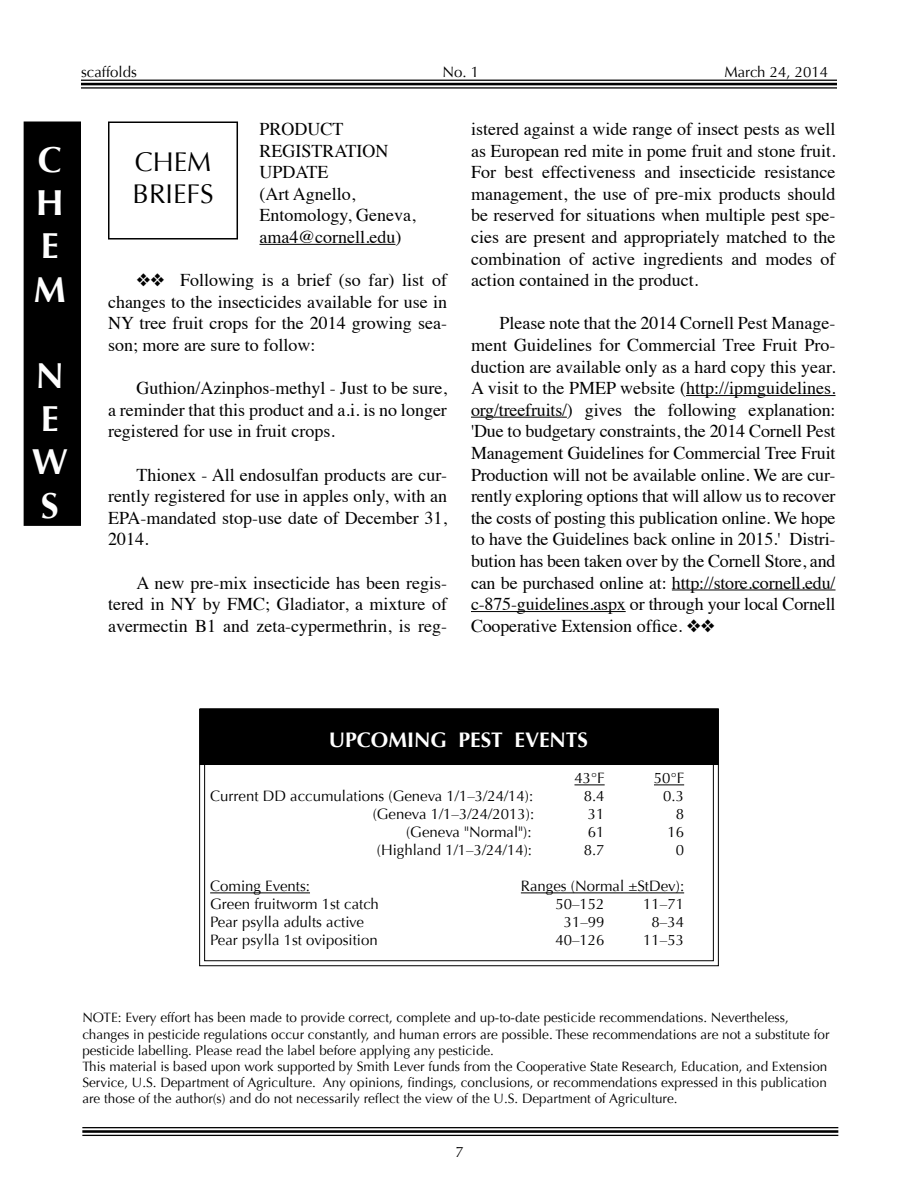
<style>
.page{position:relative;width:918px;height:1188px;background:#fff}
.page>*{position:absolute;margin:0;border:0;box-sizing:border-box;transform-origin:0 0}
.t1{font:700 36px/43.2px "Optima";color:#fff}
.t2{font:27px/32.4px "Optima";color:#000}
.t3{font:700 21px "Optima";color:#fff}
.t4{font:18px/21.6px "Times";color:#000;text-align:justify}
.t5{font:15px "Optima";color:#000}
.t6{font:13.5px/16.2px "Optima";color:#000}
</style>
<div class="page">
<hr style="left:260px;top:244px;width:136px;height:1px;background:#000">
<hr style="left:81px;top:80px;width:756px;height:1px;background:#000">
<hr style="left:81px;top:83px;width:756px;height:2px;background:#000">
<hr style="left:81px;top:87px;width:756px;height:2px;background:#000">
<hr style="left:82px;top:1127px;width:756px;height:1px;background:#000">
<hr style="left:82px;top:1130px;width:756px;height:3px;background:#000">
<hr style="left:82px;top:1135px;width:756px;height:1px;background:#000">
<div style="left:108px;top:122px;width:130px;height:118px;border:2px solid #000"></div>
<div style="left:25px;top:123px;width:55px;height:401px;background:#000"></div>
<div style="left:24px;top:122px;width:57px;height:404px;border:3px solid #000"></div>
<hr style="left:686px;top:395px;width:150px;height:1px;background:#000">
<hr style="left:471px;top:417px;width:96px;height:1px;background:#000">
<hr style="left:672px;top:590px;width:164px;height:1px;background:#000">
<hr style="left:471px;top:611px;width:155px;height:1px;background:#000">
<svg style="left:199px;top:708px;width:520px;height:259px"></svg>
<div style="left:201px;top:710px;width:516px;height:54px;background:#000"></div>
<div style="left:200px;top:708px;width:519px;height:57px;border:3px solid #000"></div>
<hr style="left:574px;top:785px;width:31px;height:1px;background:#000">
<hr style="left:654px;top:785px;width:30px;height:1px;background:#000">
<hr style="left:210px;top:893px;width:100px;height:1px;background:#000">
<hr style="left:521px;top:893px;width:163px;height:1px;background:#000">
<p class="t5" style="left:81px;top:63px;width:57px">scaffolds</p>
<p class="t5" style="left:443px;top:63px;width:38px">No. 1</p>
<p class="t5" style="left:724px;top:63px;width:105px">March 24, 2014</p>
<h1 class="t1" style="left:34px;top:139px;width:34px">C<br>H<br>E<br>M</h1>
<h1 class="t1" style="left:32px;top:355px;width:37px">N<br>E<br>W<br>S</h1>
<p class="t4" style="left:260px;top:117px;width:158px;text-align:left">PRODUCT<br>REGISTRATION<br>UPDATE<br>(Art Agnello,<br>Entomology, Geneva, ama4@cornell.edu)</p>
<p class="t4" style="left:108px;top:268px;width:341px;text-indent:28px">❖❖ Following is a brief (so far) list of changes to the insecticides available for use in NY tree fruit crops for the 2014 growing sea&shy;son; more are sure to follow:</p>
<p class="t4" style="left:108px;top:376px;width:341px;text-indent:28px">Guthion/Azinphos-methyl - Just to be sure, a reminder that this product and a.i. is no longer registered for use in fruit crops.</p>
<p class="t4" style="left:108px;top:462px;width:341px;text-indent:28px">Thionex - All endosulfan products are cur&shy;rently registered for use in apples only, with an EPA-mandated stop-use date of December 31, 2014.</p>
<p class="t4" style="left:108px;top:570px;width:341px;text-indent:28px">A new pre-mix insecticide has been regis&shy;tered in NY by FMC; Gladiator, a mixture of avermectin B1 and zeta-cypermethrin, is reg-</p>
<h2 class="t2" style="left:133px;top:146px;width:82px">CHEM<br>BRIEFS</h2>
<p class="t4" style="left:471px;top:117px;width:366px">istered against a wide range of insect pests as well as European red mite in pome fruit and stone fruit.<br>For best effectiveness and insecticide resistance management, the use of pre-mix products should be reserved for situations when multiple pest spe&shy;cies are present and appropriately matched to the combination of active ingredients and modes of action contained in the product.</p>
<p class="t4" style="left:471px;top:311px;width:366px;text-indent:28px">Please note that the 2014 Cornell Pest Manage&shy;ment Guidelines for Commercial Tree Fruit Pro&shy;duction are available only as a hard copy this year.<br>A visit to the PMEP website (http://ipmguidelines. org/treefruits/) gives the following explanation: 'Due to budgetary constraints, the 2014 Cornell Pest Management Guidelines for Commercial Tree Fruit Production will not be available online. We are cur&shy;rently exploring options that will allow us to recover the costs of posting this publication online. We hope to have the Guidelines back online in 2015.' Distri&shy;bution has been taken over by the Cornell Store, and can be purchased online at: http://store.cornell.edu/ c-875-guidelines.aspx or through your local Cornell Cooperative Extension office. ❖❖</p>
<p class="t3" style="left:329px;top:728px;width:261px">UPCOMING PEST EVENTS</p>
<p class="t5" style="left:574px;top:770px;width:32px">43°F</p>
<p class="t5" style="left:654px;top:770px;width:32px">50°F</p>
<p class="t5" style="left:210px;top:788px;width:325px">Current DD accumulations (Geneva 1/1–3/24/14):</p>
<p class="t5" style="left:584px;top:788px;width:22px">8.4</p>
<p class="t5" style="left:663px;top:788px;width:22px">0.3</p>
<p class="t5" style="left:373px;top:806px;width:163px">(Geneva 1/1–3/24/2013):</p>
<p class="t5" style="left:588px;top:806px;width:18px">31</p>
<p class="t5" style="left:676px;top:806px;width:10px">8</p>
<p class="t5" style="left:406px;top:824px;width:127px">(Geneva "Normal"):</p>
<p class="t5" style="left:588px;top:824px;width:18px">61</p>
<p class="t5" style="left:667px;top:824px;width:18px">16</p>
<p class="t5" style="left:377px;top:842px;width:157px">(Highland 1/1–3/24/14):</p>
<p class="t5" style="left:584px;top:842px;width:22px">8.7</p>
<p class="t5" style="left:676px;top:842px;width:10px">0</p>
<p class="t5" style="left:210px;top:878px;width:101px">Coming Events:</p>
<p class="t5" style="left:521px;top:878px;width:165px">Ranges (Normal ±StDev):</p>
<p class="t5" style="left:210px;top:896px;width:170px">Green fruitworm 1st catch</p>
<p class="t5" style="left:555px;top:896px;width:51px">50–152</p>
<p class="t5" style="left:643px;top:896px;width:42px">11–71</p>
<p class="t5" style="left:210px;top:914px;width:155px">Pear psylla adults active</p>
<p class="t5" style="left:564px;top:914px;width:42px">31–99</p>
<p class="t5" style="left:652px;top:914px;width:34px">8–34</p>
<p class="t5" style="left:210px;top:932px;width:169px">Pear psylla 1st oviposition</p>
<p class="t5" style="left:555px;top:932px;width:51px">40–126</p>
<p class="t5" style="left:643px;top:932px;width:42px">11–53</p>
<p class="t6" style="left:82px;top:1010px;width:749px">NOTE: Every effort has been made to provide correct, complete and up-to-date pesticide recommendations. Nevertheless, changes in pesticide regulations occur constantly, and human errors are possible. These recommendations are not a substitute for pesticide labelling. Please read the label before applying any pesticide.<br>This material is based upon work supported by Smith Lever funds from the Cooperative State Research, Education, and Extension Service, U.S. Department of Agriculture. Any opinions, findings, conclusions, or recommendations expressed in this publication are those of the author(s) and do not necessarily reflect the view of the U.S. Department of Agriculture.</p>
<p class="t5" style="left:455px;top:1143px;width:10px">7</p>
</div>
